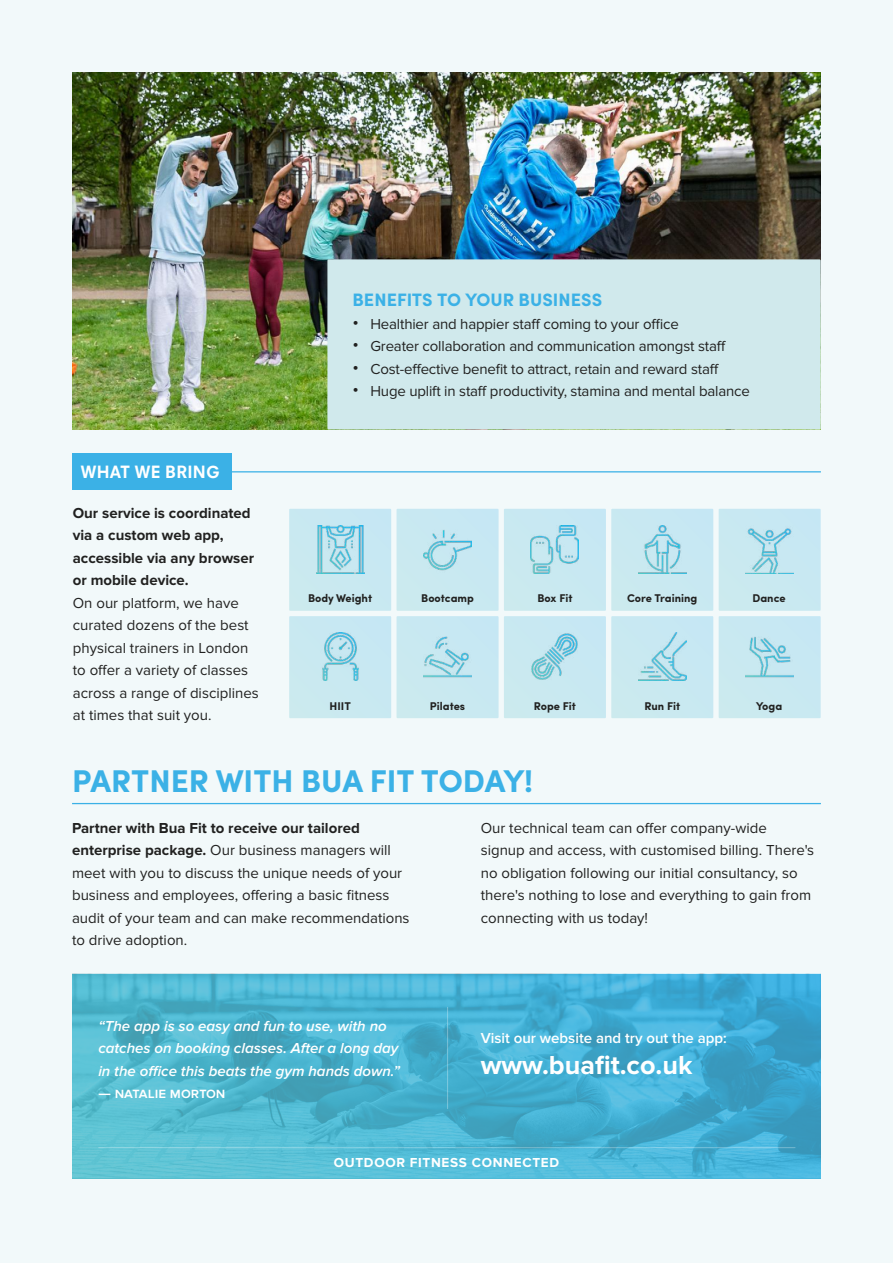
<style>
.page{position:relative;width:893px;height:1263px;background:#f2f9fa}
.page>*{position:absolute;margin:0;border:0;box-sizing:border-box;transform-origin:0 0}
.t1{font:700 31.5px "Sofia Pro";color:#3bb1e6}
.t2{font:700 27px "Proxima Nova";color:#fff}
.t3{font:700 18px "Sofia Pro";color:#3bb1e6}
.t4{font:700 18px "Neuzeit Office";letter-spacing:.01em;color:#fff}
.t5{font:15px/22.5px "Proxima Nova";color:#212120}
.t6{font:italic 600 15px/22.5px "Proxima Nova";color:#fff}
.t7{font:700 15px/22.5px "Proxima Nova";color:#212120}
.t8{font:600 15px "Proxima Nova";color:#fff}
.t9{font:700 13.5px "Proxima Nova";letter-spacing:.05em;color:#fff}
.t10{font:700 11.25px "Sofia Pro";color:#212120}
.s1{font-size:18px}
.s2{font-weight:700}
</style>
<div class="page">
<svg style="left:72px;top:974px;width:749px;height:204px;background:#49b2d1"></svg>
<img style="left:72px;top:72px;width:748px;height:357px">
<div style="left:327px;top:259px;width:494px;height:170px;background:#d0e9ec"></div>
<hr style="left:72px;top:471px;width:749px;height:1px;background:#3bb1e6">
<div style="left:72px;top:453px;width:159px;height:37px;background:#3bb1e6"></div>
<div style="left:289px;top:509px;width:102px;height:102px;background:#c9e9f1"></div>
<div style="left:289px;top:616px;width:102px;height:102px;background:#c9e9f1"></div>
<div style="left:396px;top:509px;width:103px;height:102px;background:#c9e9f1"></div>
<div style="left:396px;top:616px;width:103px;height:102px;background:#c9e9f1"></div>
<div style="left:504px;top:509px;width:102px;height:102px;background:#c9e9f1"></div>
<div style="left:504px;top:616px;width:102px;height:102px;background:#c9e9f1"></div>
<div style="left:611px;top:509px;width:102px;height:102px;background:#c9e9f1"></div>
<div style="left:611px;top:616px;width:102px;height:102px;background:#c9e9f1"></div>
<div style="left:719px;top:509px;width:102px;height:102px;background:#c9e9f1"></div>
<div style="left:719px;top:616px;width:102px;height:102px;background:#c9e9f1"></div>
<img style="left:316px;top:525px;width:48px;height:48px">
<img style="left:424px;top:530px;width:48px;height:41px">
<img style="left:531px;top:525px;width:48px;height:48px">
<img style="left:638px;top:525px;width:48px;height:48px">
<img style="left:746px;top:528px;width:48px;height:45px">
<img style="left:322px;top:632px;width:37px;height:48px">
<img style="left:424px;top:636px;width:48px;height:42px">
<img style="left:531px;top:633px;width:47px;height:47px">
<img style="left:638px;top:632px;width:48px;height:48px">
<img style="left:746px;top:637px;width:48px;height:41px">
<hr style="left:72px;top:803px;width:749px;height:1px;background:#3bb1e6">
<hr style="left:447px;top:1007px;width:1px;height:102px;background:#fff">
<hr style="left:98px;top:1147px;width:697px;height:1px;background:#fff">
<p class="t4" style="left:80px;top:461px;width:141px">WHAT WE BRING</p>
<p class="t7" style="left:73px;top:502px;width:183px">Our service is coordinated via a custom web app, accessible via any browser or mobile device.</p>
<p class="t5" style="left:73px;top:592px;width:187px">On our platform, we have curated dozens of the best physical trainers in London to offer a variety of classes across a range of disciplines at times that suit you.</p>
<p class="t3" style="left:352px;top:286px;width:251px">BENEFITS TO YOUR BUSINESS</p>
<p class="t5" style="left:352px;top:313px;width:328px"><span class="s1">•</span> Healthier and happier staff coming to your office</p>
<p class="t5" style="left:352px;top:335px;width:375px"><span class="s1">•</span> Greater collaboration and communication amongst staff</p>
<p class="t5" style="left:352px;top:358px;width:368px"><span class="s1">•</span> Cost-effective benefit to attract, retain and reward staff</p>
<p class="t5" style="left:352px;top:380px;width:399px"><span class="s1">•</span> Huge uplift in staff productivity, stamina and mental balance</p>
<p class="t10" style="left:308px;top:590px;width:66px">Body Weight</p>
<p class="t10" style="left:421px;top:590px;width:54px">Bootcamp</p>
<p class="t10" style="left:537px;top:590px;width:37px">Box Fit</p>
<p class="t10" style="left:627px;top:590px;width:72px">Core Training</p>
<p class="t10" style="left:752px;top:590px;width:35px">Dance</p>
<p class="t10" style="left:330px;top:697px;width:23px">HIIT</p>
<p class="t10" style="left:430px;top:697px;width:37px">Pilates</p>
<p class="t10" style="left:534px;top:697px;width:44px">Rope Fit</p>
<p class="t10" style="left:644px;top:697px;width:37px">Run Fit</p>
<p class="t10" style="left:756px;top:697px;width:28px">Yoga</p>
<h1 class="t1" style="left:72px;top:757px;width:463px">PARTNER WITH BUA FIT TODAY!</h1>
<p class="t5" style="left:481px;top:817px;width:335px">Our technical team can offer company-wide signup and access, with customised billing. There's no obligation following our initial consultancy, so there's nothing to lose and everything to gain from connecting with us today!</p>
<p class="t5" style="left:72px;top:817px;width:339px"><span class="s2">Partner with Bua Fit to receive our tailored enterprise package.</span> Our business managers will meet with you to discuss the unique needs of your business and employees, offering a basic fitness audit of your team and can make recommendations to drive adoption.</p>
<p class="t6" style="left:98px;top:1015px;width:303px">“The app is so easy and fun to use, with no catches on booking classes. After a long day in the office this beats the gym hands down.”</p>
<p class="t8" style="left:98px;top:1085px;width:129px">— natalie morton</p>
<p class="t8" style="left:481px;top:1029px;width:248px">Visit our website and try out the app:</p>
<h2 class="t2" style="left:481px;top:1049px;width:213px">www.buafit.co.uk</h2>
<p class="t9" style="left:334px;top:1154px;width:227px">OUTDOOR FITNESS CONNECTED</p>
</div>
